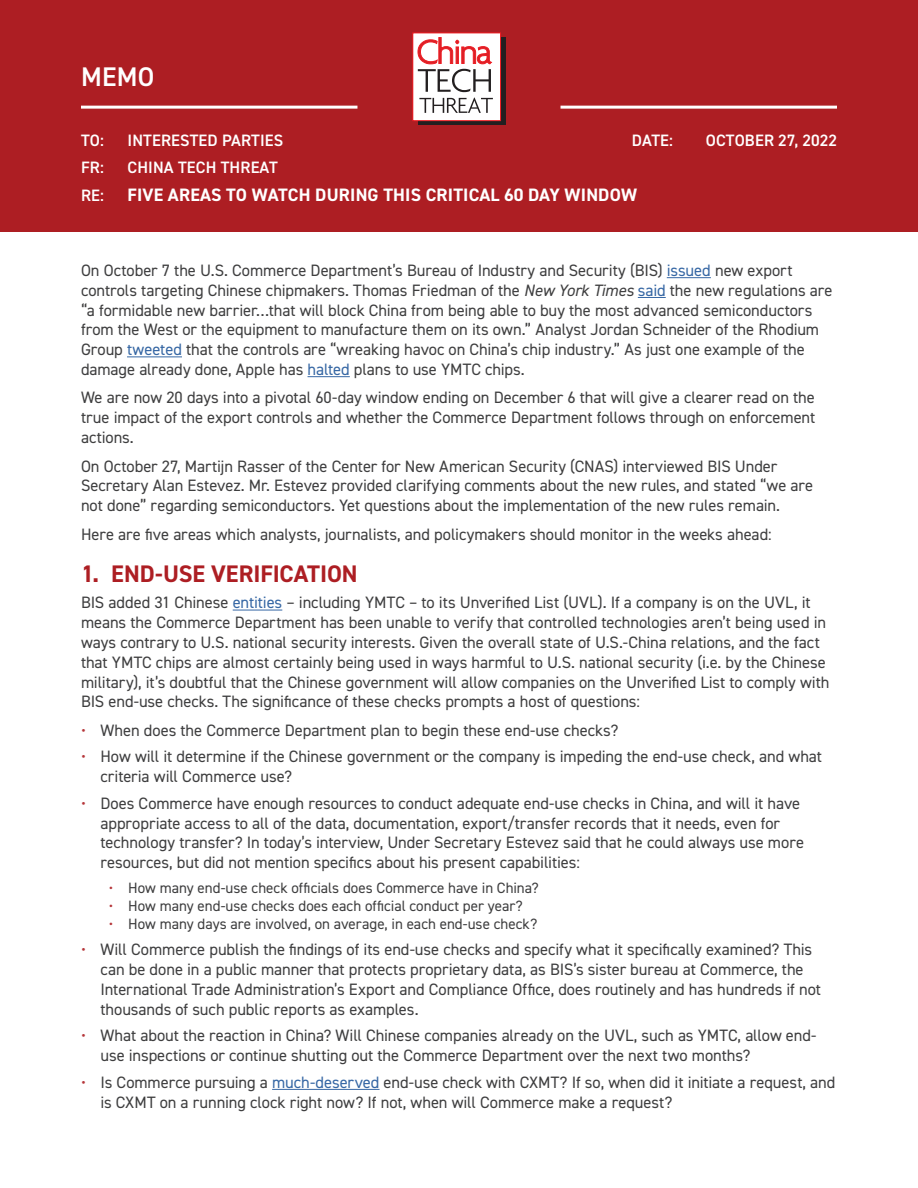
<style>
.page{position:relative;width:918px;height:1188px;background:#fff}
.page>*{position:absolute;margin:0;border:0;box-sizing:border-box;transform-origin:0 0}
.t1{font:600 27px "DIN2014";color:#fff}
.t2{font:700 24px "DIN2014";letter-spacing:-.005em;color:#ad1e23}
.t3{font:700 18px "DIN2014";letter-spacing:.01em;color:#fff}
.Body_Text{font:16.5px/19.8px "DIN2014";letter-spacing:-.005em;color:#3e3e3f}
.t4{font:600 16.5px "DIN2014";letter-spacing:.01em;color:#fff}
.t5{font:15px "DIN2014";color:#3e3e3f}
.s1{color:#3667a4}
.s2{font-style:italic}
.s3{color:#b53539}
</style>
<div class="page">
<div style="left:0;top:0;width:918px;height:231px;background:#ad1e23"></div>
<hr style="left:667px;top:277px;width:44px;height:1px;background:#3667a4">
<svg style="left:638px;top:297px;width:28px;height:1px"></svg>
<hr style="left:127px;top:356px;width:55px;height:1px;background:#3667a4">
<hr style="left:308px;top:376px;width:42px;height:1px;background:#3667a4">
<hr style="left:233px;top:610px;width:49px;height:1px;background:#3667a4">
<hr style="left:272px;top:1089px;width:108px;height:1px;background:#3667a4">
<hr style="left:81px;top:106px;width:276px;height:3px;background:#fff">
<hr style="left:561px;top:106px;width:276px;height:3px;background:#fff">
<div style="left:418px;top:38px;width:88px;height:87px;background:#231f20"></div>
<div style="left:413px;top:33px;width:88px;height:88px;background:#fff"></div>
<div style="left:412px;top:32px;width:89px;height:89px;border:1px solid #ee1d23"></div>
<svg style="left:418px;top:37px;width:74px;height:55px"></svg>
<svg style="left:419px;top:98px;width:74px;height:15px"></svg>
<p class="t1" style="left:81px;top:59px;width:75px">MEMO</p>
<p class="t4" style="left:81px;top:130px;width:24px">TO:</p>
<p class="t4" style="left:127px;top:130px;width:157px">INTERESTED PARTIES</p>
<p class="t4" style="left:81px;top:156px;width:24px">FR:</p>
<p class="t4" style="left:127px;top:156px;width:152px">CHINA TECH THREAT</p>
<p class="t4" style="left:81px;top:184px;width:24px">RE:</p>
<p class="t3" style="left:128px;top:183px;width:511px">FIVE AREAS TO WATCH DURING THIS CRITICAL 60 DAY WINDOW</p>
<p class="t4" style="left:632px;top:130px;width:43px">DATE:</p>
<p class="t4" style="left:706px;top:130px;width:133px">OCTOBER 27, 2022</p>
<p class="Body_Text" style="left:81px;top:260px;width:753px">On October 7 the U.S. Commerce Department’s Bureau of Industry and Security (BIS) <span class="s1">issued</span> new export controls targeting Chinese chipmakers. Thomas Friedman of the <span class="s2">New York Times</span> <span class="s1">said</span> the new regulations are “a formidable new barrier…that will block China from being able to buy the most advanced semiconductors from the West or the equipment to manufacture them on its own.” Analyst Jordan Schneider of the Rhodium Group <span class="s1">tweeted</span> that the controls are “wreaking havoc on China’s chip industry.” As just one example of the damage already done, Apple has <span class="s1">halted</span> plans to use YMTC chips.</p>
<p class="Body_Text" style="left:81px;top:388px;width:736px;text-align:justify">We are now 20 days into a pivotal 60-day window ending on December 6 that will give a clearer read on the true impact of the export controls and whether the Commerce Department follows through on enforcement actions.</p>
<p class="Body_Text" style="left:81px;top:456px;width:734px">On October 27, Martijn Rasser of the Center for New American Security (CNAS) interviewed BIS Under<br>Secretary Alan Estevez. Mr. Estevez provided clarifying comments about the new rules, and stated “we are not done” regarding semiconductors. Yet questions about the implementation of the new rules remain.</p>
<p class="Body_Text" style="left:81px;top:524px;width:692px">Here are five areas which analysts, journalists, and policymakers should monitor in the weeks ahead:</p>
<p class="t2" style="left:81px;top:558px;width:278px">1. END-USE VERIFICATION</p>
<p class="Body_Text" style="left:81px;top:593px;width:750px">BIS added 31 Chinese <span class="s1">entities</span> – including YMTC – to its Unverified List (UVL). If a company is on the UVL, it means the Commerce Department has been unable to verify that controlled technologies aren’t being used in ways contrary to U.S. national security interests. Given the overall state of U.S.-China relations, and the fact that YMTC chips are almost certainly being used in ways harmful to U.S. national security (i.e. by the Chinese military), it’s doubtful that the Chinese government will allow companies on the Unverified List to comply with BIS end-use checks. The significance of these checks prompts a host of questions:</p>
<p class="Body_Text" style="left:81px;top:720px;width:539px"><span class="s3">•</span> When does the Commerce Department plan to begin these end-use checks?</p>
<p class="Body_Text" style="left:100px;top:747px;width:723px;text-indent:-20px"><span class="s3">•</span> How will it determine if the Chinese government or the company is impeding the end-use check, and what criteria will Commerce use?</p>
<p class="Body_Text" style="left:100px;top:793px;width:705px;text-indent:-20px"><span class="s3">•</span> Does Commerce have enough resources to conduct adequate end-use checks in China, and will it have appropriate access to all of the data, documentation, export/transfer records that it needs, even for technology transfer? In today’s interview, Under Secretary Estevez said that he could always use more resources, but did not mention specifics about his present capabilities:</p>
<p class="t5" style="left:109px;top:878px;width:432px"><span class="s3">•</span> How many end-use check officials does Commerce have in China?</p>
<p class="t5" style="left:109px;top:896px;width:415px"><span class="s3">•</span> How many end-use checks does each official conduct per year?</p>
<p class="t5" style="left:109px;top:914px;width:430px"><span class="s3">•</span> How many days are involved, on average, in each end-use check?</p>
<p class="Body_Text" style="left:100px;top:940px;width:722px;text-indent:-20px"><span class="s3">•</span> Will Commerce publish the findings of its end-use checks and specify what it specifically examined? This can be done in a public manner that protects proprietary data, as BIS’s sister bureau at Commerce, the International Trade Administration’s Export and Compliance Office, does routinely and has hundreds if not thousands of such public reports as examples.</p>
<p class="Body_Text" style="left:100px;top:1026px;width:717px;text-indent:-20px"><span class="s3">•</span> What about the reaction in China? Will Chinese companies already on the UVL, such as YMTC, allow end&shy;use inspections or continue shutting out the Commerce Department over the next two months?</p>
<p class="Body_Text" style="left:100px;top:1072px;width:737px;text-indent:-20px"><span class="s3">•</span> Is Commerce pursuing a <span class="s1">much-deserved</span> end-use check with CXMT? If so, when did it initiate a request, and is CXMT on a running clock right now? If not, when will Commerce make a request?</p>
</div>
